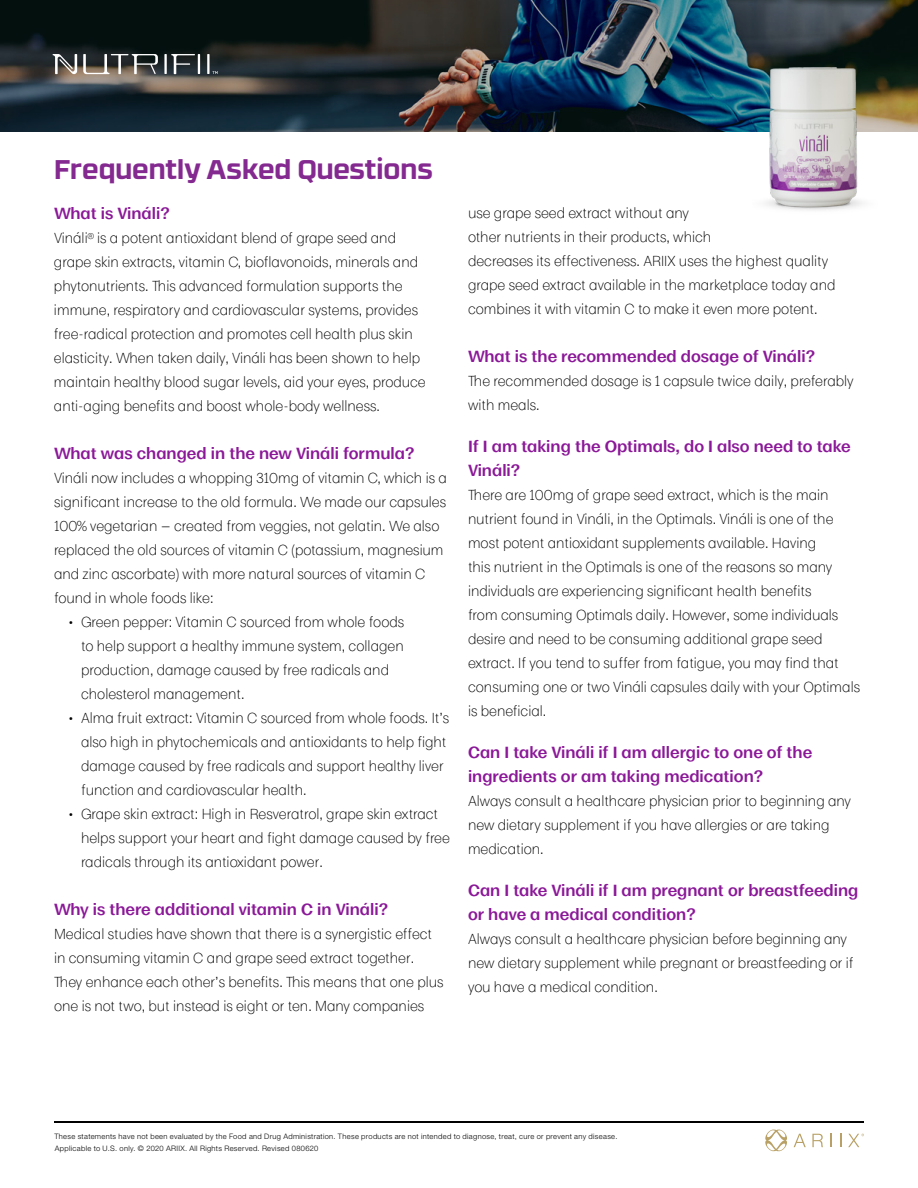
<style>
.page{position:relative;width:918px;height:1188px;background:#fff}
.page>*{position:absolute;margin:0;border:0;box-sizing:border-box;transform-origin:0 0}
.t1{font:700 27px "RB No 3.1";color:#842990}
.t2{font:600 15px/24px "Moriston";color:#8b1898}
.t3{font:300 13.5px/24px "Moriston";color:#000}
.t4{font:300 7.5px/12px "Helvetica Neue LT Pro";letter-spacing:.045em;color:#000}
</style>
<div class="page">
<hr style="left:54px;top:1121px;width:810px;height:2px;background:#000">
<svg style="left:794px;top:1134px;width:12px;height:13px"></svg>
<svg style="left:812px;top:1134px;width:11px;height:13px"></svg>
<svg style="left:831px;top:1134px;width:1px;height:13px"></svg>
<svg style="left:840px;top:1134px;width:2px;height:13px"></svg>
<svg style="left:765px;top:1129px;width:22px;height:22px"></svg>
<svg style="left:848px;top:1134px;width:16px;height:13px"></svg>
<img style="left:0;top:0;width:918px;height:132px">
<hr style="left:164px;top:54px;width:3px;height:20px;background:#fff">
<hr style="left:198px;top:54px;width:2px;height:20px;background:#fff">
<hr style="left:207px;top:54px;width:3px;height:20px;background:#fff">
<svg style="left:171px;top:54px;width:24px;height:20px"></svg>
<svg style="left:83px;top:54px;width:75px;height:20px"></svg>
<svg style="left:53px;top:54px;width:24px;height:20px"></svg>
<svg style="left:212px;top:71px;width:6px;height:3px"></svg>
<img style="left:752px;top:68px;width:125px;height:142px">
<h1 class="t1" style="left:54px;top:148px;width:380px">Frequently Asked Questions</h1>
<p class="t2" style="left:54px;top:201px;width:117px">What is Vináli?</p>
<p class="t3" style="left:54px;top:225px;width:373px">Vináli<sup>®</sup> is a potent antioxidant blend of grape seed and grape skin extracts, vitamin C, bioflavonoids, minerals and phytonutrients. This advanced formulation supports the immune, respiratory and cardiovascular systems, provides free-radical protection and promotes cell health plus skin elasticity. When taken daily, Vináli has been shown to help maintain healthy blood sugar levels, aid your eyes, produce anti-aging benefits and boost whole-body wellness.</p>
<p class="t2" style="left:54px;top:441px;width:362px">What was changed in the new Vináli formula?</p>
<p class="t3" style="left:54px;top:465px;width:394px">Vináli now includes a whopping 310mg of vitamin C, which is a significant increase to the old formula. We made our capsules 100% vegetarian — created from veggies, not gelatin. We also replaced the old sources of vitamin C (potassium, magnesium and zinc ascorbate) with more natural sources of vitamin C found in whole foods like:</p>
<p class="t3" style="left:81px;top:609px;width:325px;text-indent:-14px">• Green pepper: Vitamin C sourced from whole foods to help support a healthy immune system, collagen production, damage caused by free radicals and cholesterol management.</p>
<p class="t3" style="left:81px;top:705px;width:370px;text-indent:-14px">• Alma fruit extract: Vitamin C sourced from whole foods. It’s also high in phytochemicals and antioxidants to help fight damage caused by free radicals and support healthy liver function and cardiovascular health.</p>
<p class="t3" style="left:81px;top:801px;width:370px;text-indent:-14px">• Grape skin extract: High in Resveratrol, grape skin extract helps support your heart and fight damage caused by free radicals through its antioxidant power.</p>
<p class="t2" style="left:54px;top:897px;width:336px">Why is there additional vitamin C in Vináli?</p>
<p class="t3" style="left:54px;top:921px;width:391px">Medical studies have shown that there is a synergistic effect in consuming vitamin C and grape seed extract together.<br>They enhance each other’s benefits. This means that one plus one is not two, but instead is eight or ten. Many companies</p>
<p class="t3" style="left:468px;top:200px;width:369px">use grape seed extract without any<br>other nutrients in their products, which<br>decreases its effectiveness. ARIIX uses the highest quality grape seed extract available in the marketplace today and combines it with vitamin C to make it even more potent.</p>
<p class="t2" style="left:468px;top:344px;width:349px">What is the recommended dosage of Vináli?</p>
<p class="t3" style="left:468px;top:368px;width:387px">The recommended dosage is 1 capsule twice daily, preferably with meals.</p>
<p class="t2" style="left:468px;top:434px;width:384px">If I am taking the Optimals, do I also need to take<br>Vináli?</p>
<p class="t3" style="left:468px;top:482px;width:394px">There are 100mg of grape seed extract, which is the main nutrient found in Vináli, in the Optimals. Vináli is one of the most potent antioxidant supplements available. Having<br>this nutrient in the Optimals is one of the reasons so many individuals are experiencing significant health benefits<br>from consuming Optimals daily. However, some individuals desire and need to be consuming additional grape seed extract. If you tend to suffer from fatigue, you may find that consuming one or two Vináli capsules daily with your Optimals is beneficial.</p>
<p class="t2" style="left:468px;top:740px;width:346px">Can I take Vináli if I am allergic to one of the ingredients or am taking medication?</p>
<p class="t3" style="left:468px;top:788px;width:384px">Always consult a healthcare physician prior to beginning any new dietary supplement if you have allergies or are taking medication.</p>
<p class="t2" style="left:468px;top:878px;width:392px">Can I take Vináli if I am pregnant or breastfeeding or have a medical condition?</p>
<p class="t3" style="left:468px;top:926px;width:387px">Always consult a healthcare physician before beginning any new dietary supplement while pregnant or breastfeeding or if you have a medical condition.</p>
<p class="t4" style="left:54px;top:1131px;width:565px">These statements have not been evaluated by the Food and Drug Administration. These products are not intended to diagnose, treat, cure or prevent any disease.<br>Applicable to U.S. only. © 2020 ARIIX. All Rights Reserved. Revised 080620</p>
</div>
